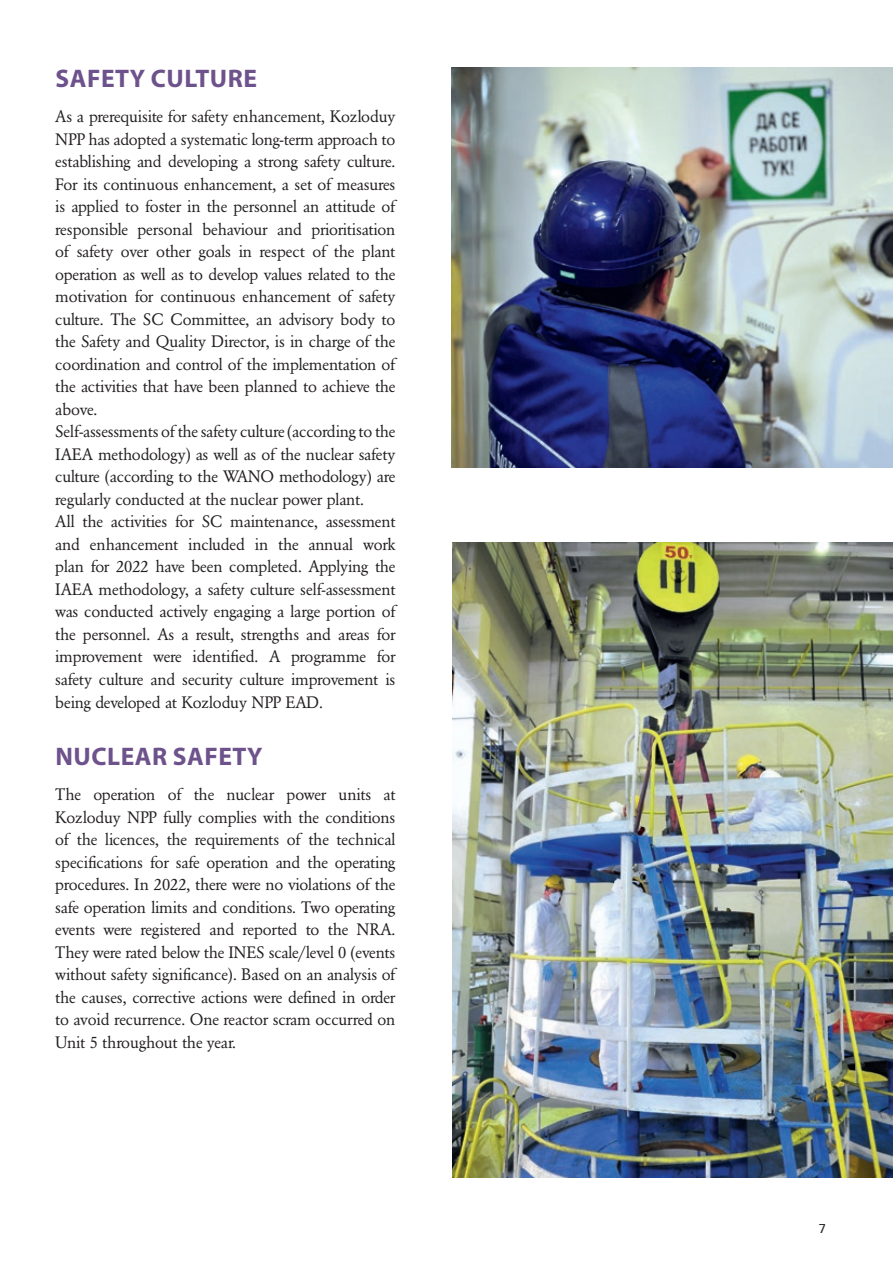
<style>
.page{position:relative;width:893px;height:1263px;background:#fff}
.page>*{position:absolute;margin:0;border:0;box-sizing:border-box;transform-origin:0 0}
.t1{font:700 25.5px "Myriad Pro";letter-spacing:.02em;color:#6d528c}
.t2{font:18px/22.5px "HS Garamond Bg";letter-spacing:-.015em;color:#231f20;text-align:justify}
.t3{font:13.5px "Universum Bg";color:#231f20}
</style>
<div class="page">
<img style="left:451px;top:68px;width:442px;height:399px">
<img style="left:452px;top:542px;width:441px;height:636px">
<p class="t1" style="left:56px;top:62px;width:203px">SAFETY CULTURE</p>
<p class="t2" style="left:55px;top:107px;width:342px">As a prerequisite for safety enhancement, Kozloduy NPP has adopted a systematic long-term approach to establishing and developing a strong safety culture.<br>For its continuous enhancement, a set of measures is applied to foster in the personnel an attitude of responsible personal behaviour and prioritisation of safety over other goals in respect of the plant operation as well as to develop values related to the motivation for continuous enhancement of safety culture. The SC Committee, an advisory body to the Safety and Quality Director, is in charge of the coordination and control of the implementation of the activities that have been planned to achieve the above.</p>
<p class="t2" style="left:55px;top:422px;width:342px">Self-assessments of the safety culture (according to the IAEA methodology) as well as of the nuclear safety culture (according to the WANO methodology) are regularly conducted at the nuclear power plant.</p>
<p class="t2" style="left:55px;top:512px;width:342px">All the activities for SC maintenance, assessment and enhancement included in the annual work plan for 2022 have been completed. Applying the IAEA methodology, a safety culture self-assessment was conducted actively engaging a large portion of the personnel. As a result, strengths and areas for improvement were identified. A programme for safety culture and security culture improvement is being developed at Kozloduy NPP EAD.</p>
<p class="t1" style="left:56px;top:740px;width:209px">NUCLEAR SAFETY</p>
<p class="t2" style="left:55px;top:785px;width:342px">The operation of the nuclear power units at Kozloduy NPP fully complies with the conditions of the licences, the requirements of the technical specifications for safe operation and the operating procedures. In 2022, there were no violations of the safe operation limits and conditions. Two operating events were registered and reported to the NRA.<br>They were rated below the INES scale/level 0 (events without safety significance). Based on an analysis of the causes, corrective actions were defined in order to avoid recurrence. One reactor scram occurred on Unit 5 throughout the year.</p>
<p class="t3" style="left:818px;top:1223px;width:10px">7</p>
</div>
